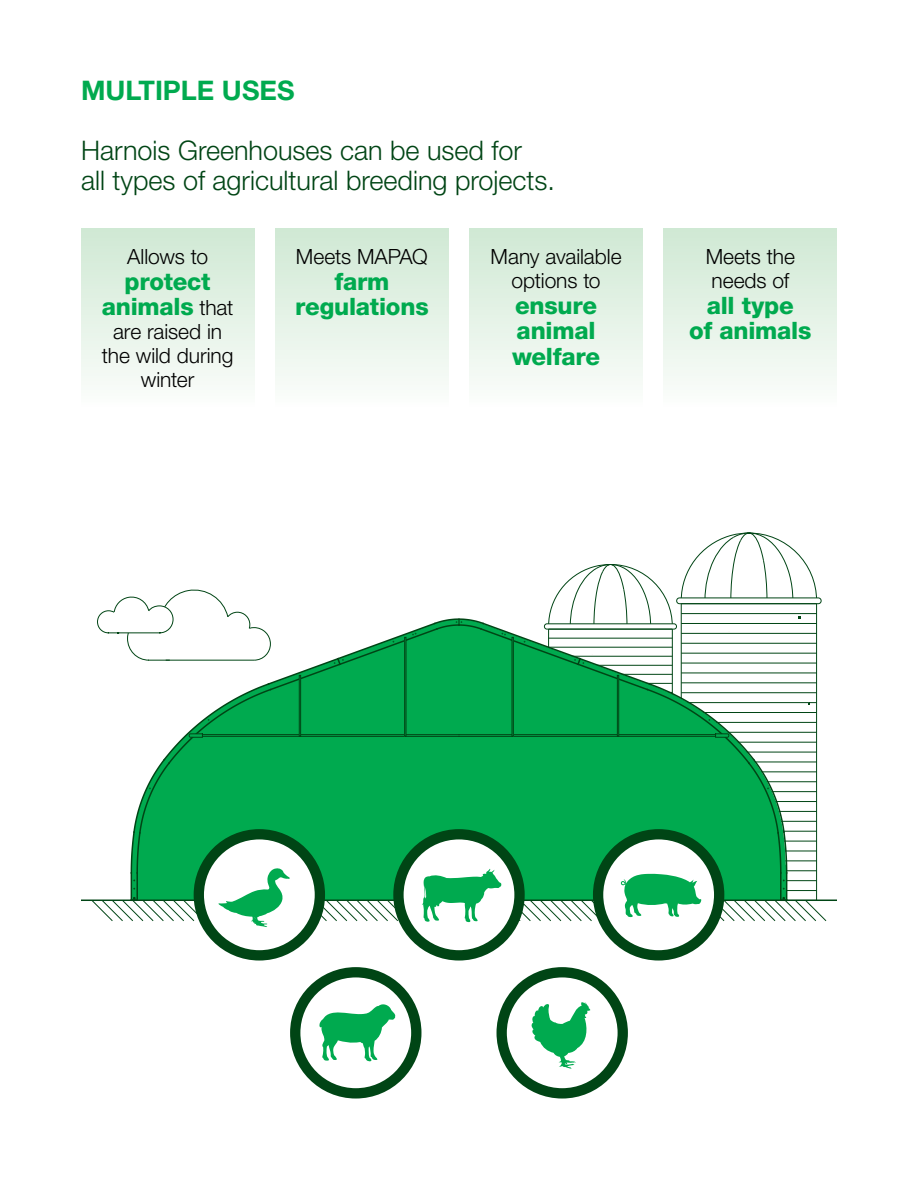
<style>
.page{position:relative;width:918px;height:1188px;background:#fff}
.page>*{position:absolute;margin:0;border:0;box-sizing:border-box;transform-origin:0 0}
.t1{font:300 27px/30px "Helvetica Neue LT Std";color:#004515}
.t2{font:700 27px "Helvetica Neue LT Std";color:#00aa4f}
.t3{font:800 24px/25.5px "Helvetica Neue LT Std";letter-spacing:-.01em;color:#00aa4f;text-align:center}
.t4{font:300 21px/24px "Helvetica Neue LT Std";letter-spacing:-.005em;color:#000;text-align:center}
.s1{font-weight:300;font-size:21px;color:#000}
</style>
<div class="page">
<hr style="left:81px;top:900px;width:378px;height:1px;background:#004515">
<hr style="left:459px;top:900px;width:378px;height:1px;background:#004515">
<svg style="left:199px;top:834px;width:121px;height:121px"></svg>
<div style="left:194px;top:829px;width:131px;height:132px;border:10px solid #004515;border-radius:50%"></div>
<svg style="left:502px;top:972px;width:121px;height:121px"></svg>
<div style="left:497px;top:967px;width:131px;height:132px;border:10px solid #004515;border-radius:50%"></div>
<svg style="left:295px;top:972px;width:121px;height:121px"></svg>
<div style="left:290px;top:967px;width:131px;height:132px;border:10px solid #004515;border-radius:50%"></div>
<svg style="left:598px;top:834px;width:121px;height:121px"></svg>
<div style="left:593px;top:829px;width:131px;height:132px;border:10px solid #004515;border-radius:50%"></div>
<svg style="left:398px;top:834px;width:122px;height:121px"></svg>
<div style="left:393px;top:829px;width:132px;height:132px;border:10px solid #004515;border-radius:50%"></div>
<svg style="left:531px;top:1000px;width:59px;height:69px"></svg>
<svg style="left:319px;top:1002px;width:77px;height:59px"></svg>
<svg style="left:91px;top:532px;width:736px;height:395px"></svg>
<div style="left:81px;top:228px;width:173px;height:201px;background:linear-gradient(to bottom,#cfe8d3,#fff)"></div>
<div style="left:275px;top:228px;width:173px;height:201px;background:linear-gradient(to bottom,#cfe8d3,#fff)"></div>
<div style="left:470px;top:228px;width:173px;height:201px;background:linear-gradient(to bottom,#cfe8d3,#fff)"></div>
<div style="left:664px;top:228px;width:173px;height:201px;background:linear-gradient(to bottom,#cfe8d3,#fff)"></div>
<p class="t2" style="left:81px;top:74px;width:215px">MULTIPLE USES</p>
<p class="t1" style="left:81px;top:135px;width:476px">Harnois Greenhouses can be used for<br>all types of agricultural breeding projects.</p>
<p class="t4" style="left:127px;top:244px;width:82px">Allows to</p>
<p class="t3" style="left:102px;top:268px;width:133px">protect animals <span class="s1">that</span></p>
<p class="t4" style="left:102px;top:319px;width:133px">are raised in the wild during winter</p>
<p class="t4" style="left:296px;top:244px;width:133px">Meets MAPAQ</p>
<p class="t3" style="left:295px;top:268px;width:135px">farm regulations</p>
<p class="t4" style="left:491px;top:244px;width:133px">Many available options to</p>
<p class="t3" style="left:512px;top:292px;width:90px;text-align:left">ensure animal welfare</p>
<p class="t4" style="left:706px;top:244px;width:91px;text-align:left">Meets the needs of</p>
<p class="t3" style="left:689px;top:292px;width:124px">all type<br>of animals</p>
</div>
